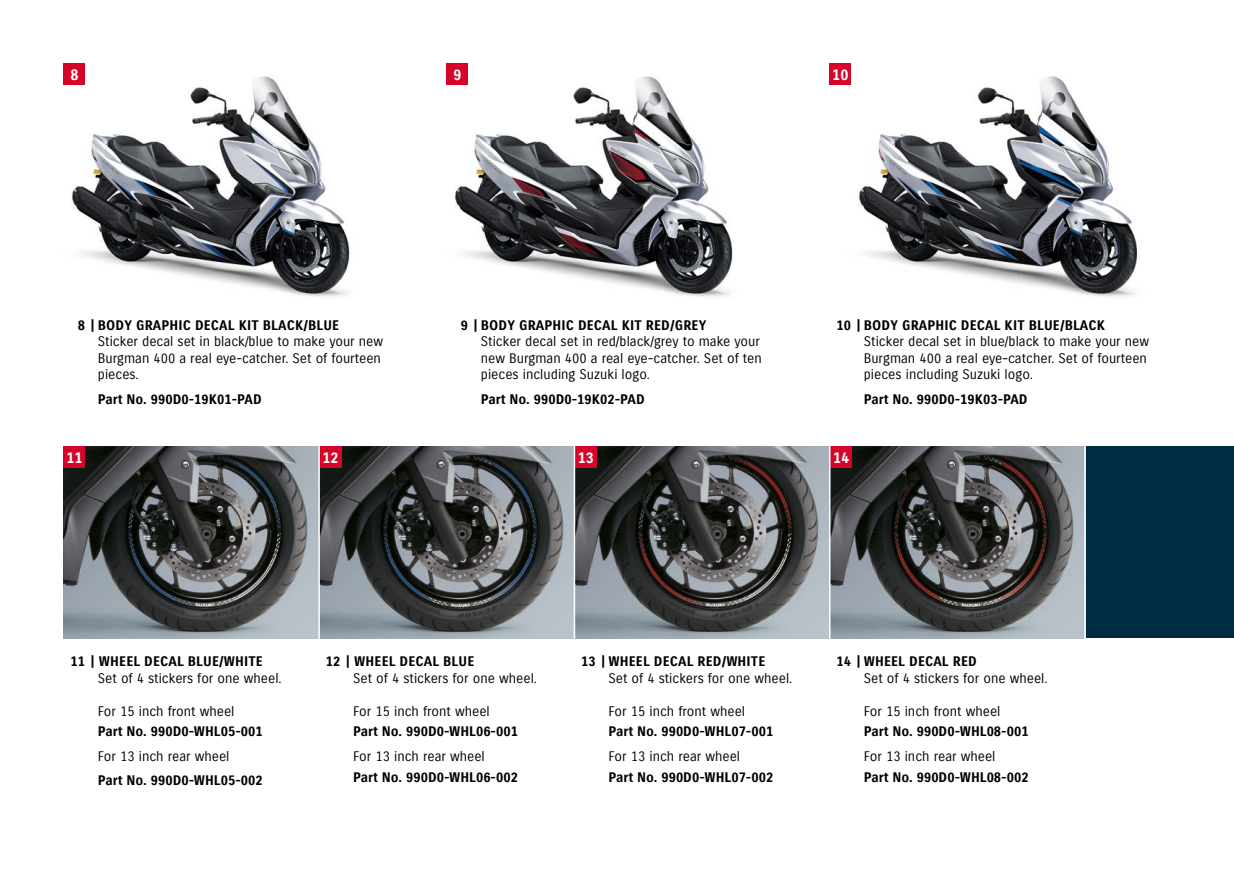
<style>
.page{position:relative;width:1234px;height:872px;background:#fff}
.page>*{position:absolute;margin:0;border:0;box-sizing:border-box;transform-origin:0 0}
.t1{font:15px "Suzuki PRO Bold";color:#fff}
.t2{font:13.5px/16.5px "Suzuki PRO Regular";color:#000}
.t3{font:13.5px "Suzuki PRO Bold";color:#000}
</style>
<div class="page">
<img style="left:850px;top:64px;width:288px;height:233px">
<img style="left:63px;top:64px;width:287px;height:233px">
<img style="left:454px;top:76px;width:279px;height:221px">
<div style="left:64px;top:63px;width:21px;height:22px;background:#d60428"></div>
<div style="left:446px;top:63px;width:22px;height:22px;background:#d60428"></div>
<div style="left:829px;top:63px;width:21px;height:22px;background:#d60428"></div>
<div style="left:1078px;top:446px;width:155px;height:192px;background:#002c42"></div>
<img style="left:64px;top:446px;width:1020px;height:192px">
<div style="left:64px;top:446px;width:21px;height:22px;background:#d60428"></div>
<div style="left:320px;top:446px;width:21px;height:22px;background:#d60428"></div>
<div style="left:575px;top:446px;width:21px;height:22px;background:#d60428"></div>
<div style="left:830px;top:446px;width:21px;height:22px;background:#d60428"></div>
<hr style="left:318px;top:444px;width:2px;height:199px;background:#fff">
<hr style="left:573px;top:444px;width:2px;height:199px;background:#fff">
<hr style="left:828px;top:444px;width:2px;height:199px;background:#fff">
<hr style="left:1084px;top:444px;width:1px;height:199px;background:#fff">
<p class="t1" style="left:70px;top:66px;width:10px">8</p>
<p class="t1" style="left:453px;top:66px;width:10px">9</p>
<p class="t1" style="left:832px;top:66px;width:18px">10</p>
<p class="t3" style="left:78px;top:317px;width:263px">8 | BODY GRAPHIC DECAL KIT BLACK/BLUE</p>
<p class="t2" style="left:98px;top:333px;width:287px">Sticker decal set in black/blue to make your new<br>Burgman 400 a real eye-catcher. Set of fourteen pieces.</p>
<p class="t3" style="left:98px;top:391px;width:165px">Part No. 990D0-19K01-PAD</p>
<p class="t3" style="left:460px;top:317px;width:247px">9 | BODY GRAPHIC DECAL KIT RED/GREY</p>
<p class="t2" style="left:481px;top:333px;width:282px">Sticker decal set in red/black/grey to make your new Burgman 400 a real eye-catcher. Set of ten pieces including Suzuki logo.</p>
<p class="t3" style="left:481px;top:391px;width:165px">Part No. 990D0-19K02-PAD</p>
<p class="t3" style="left:836px;top:317px;width:270px">10 | BODY GRAPHIC DECAL KIT BLUE/BLACK</p>
<p class="t2" style="left:863px;top:333px;width:287px">Sticker decal set in blue/black to make your new<br>Burgman 400 a real eye-catcher. Set of fourteen pieces including Suzuki logo.</p>
<p class="t3" style="left:863px;top:391px;width:165px">Part No. 990D0-19K03-PAD</p>
<p class="t1" style="left:66px;top:449px;width:18px">11</p>
<p class="t1" style="left:322px;top:449px;width:18px">12</p>
<p class="t1" style="left:577px;top:449px;width:18px">13</p>
<p class="t1" style="left:832px;top:449px;width:18px">14</p>
<p class="t3" style="left:70px;top:653px;width:194px">11 | WHEEL DECAL BLUE/WHITE</p>
<p class="t2" style="left:98px;top:669px;width:185px">Set of 4 stickers for one wheel.</p>
<p class="t2" style="left:98px;top:702px;width:138px">For 15 inch front wheel</p>
<p class="t3" style="left:98px;top:723px;width:166px">Part No. 990D0-WHL05-001</p>
<p class="t2" style="left:98px;top:748px;width:133px">For 13 inch rear wheel</p>
<p class="t3" style="left:98px;top:772px;width:166px">Part No. 990D0-WHL05-002</p>
<p class="t3" style="left:326px;top:653px;width:150px">12 | WHEEL DECAL BLUE</p>
<p class="t2" style="left:353px;top:669px;width:185px">Set of 4 stickers for one wheel.</p>
<p class="t2" style="left:353px;top:702px;width:138px">For 15 inch front wheel</p>
<p class="t3" style="left:353px;top:723px;width:166px">Part No. 990D0-WHL06-001</p>
<p class="t2" style="left:353px;top:748px;width:133px">For 13 inch rear wheel</p>
<p class="t3" style="left:353px;top:769px;width:166px">Part No. 990D0-WHL06-002</p>
<p class="t3" style="left:581px;top:653px;width:186px">13 | WHEEL DECAL RED/WHITE</p>
<p class="t2" style="left:608px;top:669px;width:185px">Set of 4 stickers for one wheel.</p>
<p class="t2" style="left:608px;top:702px;width:138px">For 15 inch front wheel</p>
<p class="t3" style="left:608px;top:723px;width:166px">Part No. 990D0-WHL07-001</p>
<p class="t2" style="left:608px;top:748px;width:133px">For 13 inch rear wheel</p>
<p class="t3" style="left:608px;top:769px;width:166px">Part No. 990D0-WHL07-002</p>
<p class="t3" style="left:836px;top:653px;width:142px">14 | WHEEL DECAL RED</p>
<p class="t2" style="left:863px;top:669px;width:185px">Set of 4 stickers for one wheel.</p>
<p class="t2" style="left:863px;top:702px;width:138px">For 15 inch front wheel</p>
<p class="t3" style="left:863px;top:723px;width:166px">Part No. 990D0-WHL08-001</p>
<p class="t2" style="left:863px;top:748px;width:133px">For 13 inch rear wheel</p>
<p class="t3" style="left:863px;top:769px;width:166px">Part No. 990D0-WHL08-002</p>
</div>
